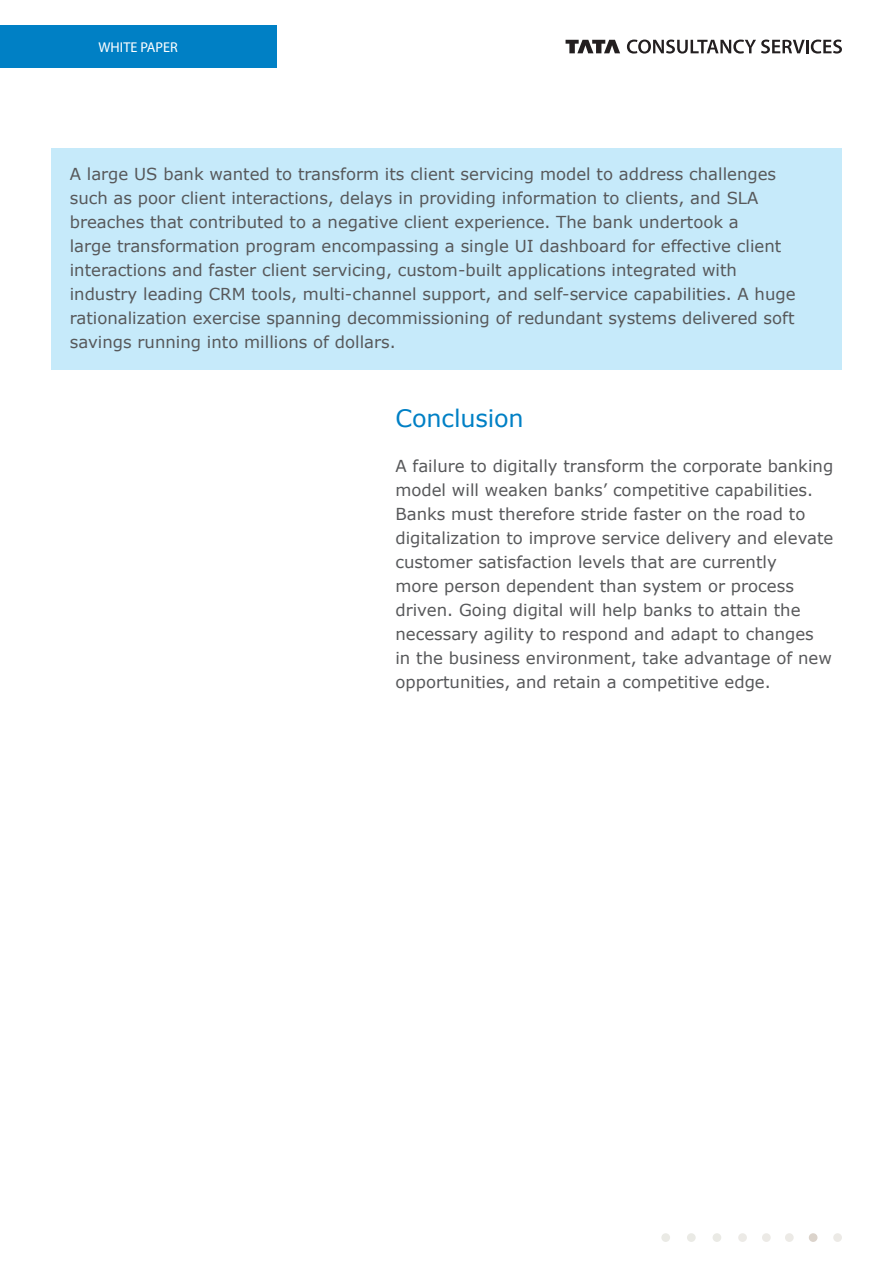
<style>
.page{position:relative;width:893px;height:1263px;background:#fff}
.page>*{position:absolute;margin:0;border:0;box-sizing:border-box;transform-origin:0 0}
.Para_Body{font:24px "Verdana";letter-spacing:-.01em;color:#0080c5}
.Callout{font:16.5px/24px "Verdana";color:#57585a}
.Para_Body-2{font:16.5px/24px "Verdana";color:#57585a}
.t1{font:14.25px "Myriad Pro";color:#fff}
</style>
<div class="page">
<svg style="left:566px;top:40px;width:54px;height:13px"></svg>
<svg style="left:627px;top:40px;width:215px;height:14px"></svg>
<div style="left:0;top:26px;width:276px;height:42px;background:#0080c5"></div>
<div style="left:51px;top:149px;width:791px;height:221px;background:#c6eafa"></div>
<div style="left:713px;top:1233px;width:8px;height:9px;background:#eaeae5;border-radius:50%"></div>
<div style="left:687px;top:1233px;width:9px;height:9px;background:#eaeae5;border-radius:50%"></div>
<div style="left:661px;top:1233px;width:9px;height:9px;background:#eaeae5;border-radius:50%"></div>
<div style="left:738px;top:1233px;width:9px;height:9px;background:#eceae6;border-radius:50%"></div>
<div style="left:762px;top:1233px;width:9px;height:9px;background:#eceae6;border-radius:50%"></div>
<div style="left:785px;top:1233px;width:9px;height:9px;background:#eceae6;border-radius:50%"></div>
<div style="left:809px;top:1233px;width:8px;height:9px;background:#dbd3cb;border-radius:50%"></div>
<div style="left:833px;top:1233px;width:9px;height:9px;background:#eceae6;border-radius:50%"></div>
<p class="t1" style="left:99px;top:39px;width:81px">WHITE PAPER</p>
<p class="Callout" style="left:70px;top:162px;width:727px">A large US bank wanted to transform its client servicing model to address challenges such as poor client interactions, delays in providing information to clients, and SLA breaches that contributed to a negative client experience. The bank undertook a<br>large transformation program encompassing a single UI dashboard for effective client interactions and faster client servicing, custom-built applications integrated with industry leading CRM tools, multi-channel support, and self-service capabilities. A huge rationalization exercise spanning decommissioning of redundant systems delivered soft savings running into millions of dollars.</p>
<p class="Para_Body" style="left:395px;top:402px;width:130px">Conclusion</p>
<p class="Para_Body-2" style="left:395px;top:454px;width:439px">A failure to digitally transform the corporate banking model will weaken banks’ competitive capabilities.<br>Banks must therefore stride faster on the road to digitalization to improve service delivery and elevate customer satisfaction levels that are currently<br>more person dependent than system or process driven. Going digital will help banks to attain the necessary agility to respond and adapt to changes<br>in the business environment, take advantage of new opportunities, and retain a competitive edge.</p>
</div>
